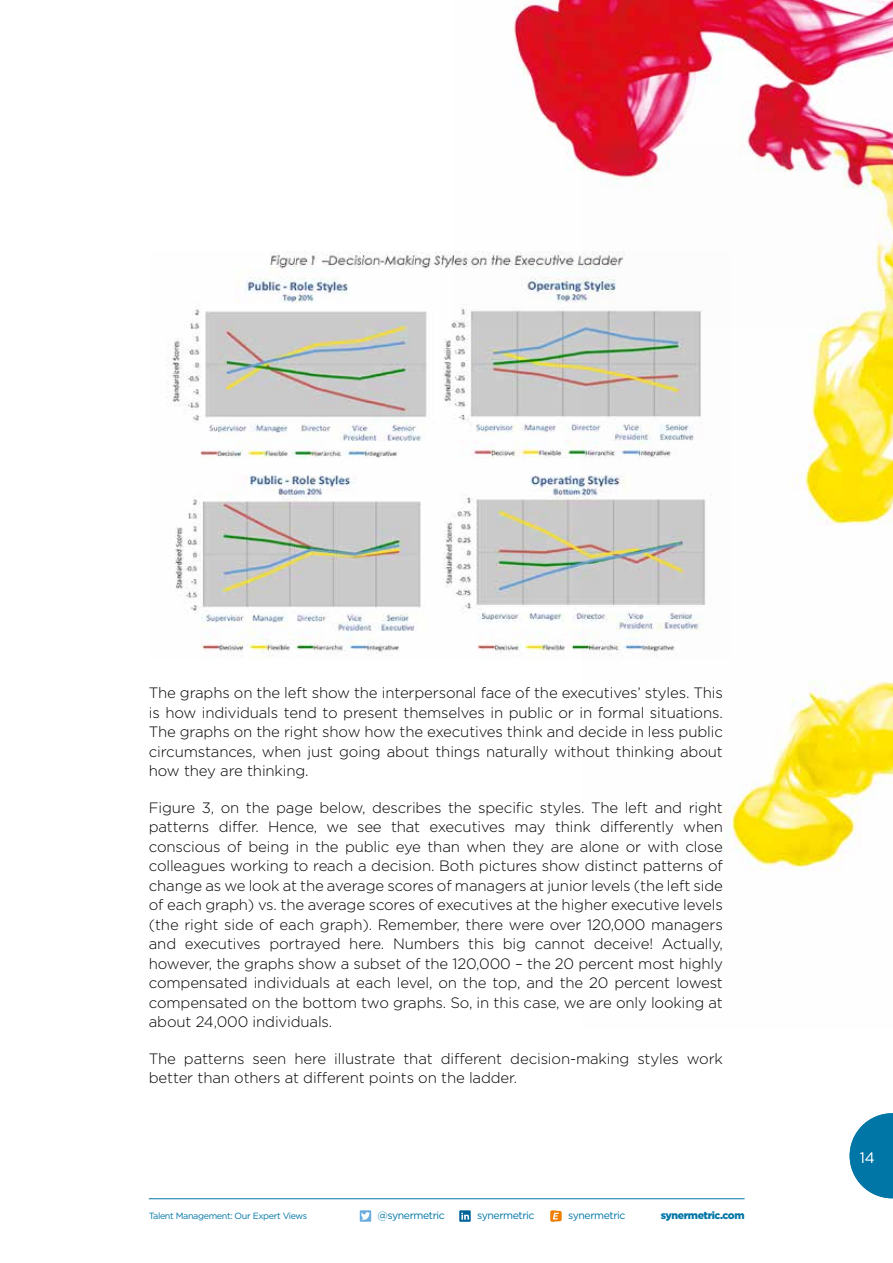
<style>
.page{position:relative;width:893px;height:1263px;background:#fff}
.page>*{position:absolute;margin:0;border:0;box-sizing:border-box;transform-origin:0 0}
.t1{font:300 15px/19.5px "Gotham HTF";letter-spacing:-.01em;color:#000;text-align:justify}
.t2{font:300 15px "Gotham HTF";color:#fff}
.t3{font:10.5px "Gotham";letter-spacing:-.04em;color:#0076a7}
.t4{font:900 10.5px "Gotham HTF";letter-spacing:-.04em;color:#0076a7}
.t5{font:9px "Gotham";letter-spacing:-.04em;color:#0076a7}
</style>
<div class="page">
<svg style="left:850px;top:1113px;width:43px;height:85px"></svg>
<img style="left:166px;top:251px;width:417px;height:406px">
<hr style="left:149px;top:1198px;width:596px;height:1px;background:#0076a7">
<svg style="left:360px;top:1210px;width:11px;height:12px"></svg>
<svg style="left:459px;top:1210px;width:12px;height:12px"></svg>
<svg style="left:550px;top:1210px;width:12px;height:12px"></svg>
<img style="left:583px;top:326px;width:310px;height:544px">
<img style="left:454px;top:0;width:439px;height:326px">
<p class="t1" style="left:149px;top:683px;width:576px">The graphs on the left show the interpersonal face of the executives’ styles. This is how individuals tend to present themselves in public or in formal situations.<br>The graphs on the right show how the executives think and decide in less public circumstances, when just going about things naturally without thinking about how they are thinking.</p>
<p class="t1" style="left:149px;top:798px;width:576px">Figure 3, on the page below, describes the specific styles. The left and right patterns differ. Hence, we see that executives may think differently when conscious of being in the public eye than when they are alone or with close colleagues working to reach a decision. Both pictures show distinct patterns of change as we look at the average scores of managers at junior levels (the left side of each graph) vs. the average scores of executives at the higher executive levels (the right side of each graph). Remember, there were over 120,000 managers and executives portrayed here. Numbers this big cannot deceive! Actually, however, the graphs show a subset of the 120,000 – the 20 percent most highly compensated individuals at each level, on the top, and the 20 percent lowest compensated on the bottom two graphs. So, in this case, we are only looking at about 24,000 individuals.</p>
<p class="t1" style="left:149px;top:1049px;width:576px">The patterns seen here illustrate that different decision-making styles work better than others at different points on the ladder.</p>
<p class="t5" style="left:149px;top:1211px;width:160px">Talent Management: Our Expert Views</p>
<p class="t3" style="left:378px;top:1210px;width:69px">@synermetric</p>
<p class="t3" style="left:477px;top:1209px;width:59px">synermetric</p>
<p class="t3" style="left:568px;top:1209px;width:59px">synermetric</p>
<p class="t4" style="left:661px;top:1209px;width:85px">synermetric.com</p>
<p class="t2" style="left:860px;top:1149px;width:16px">14</p>
</div>
